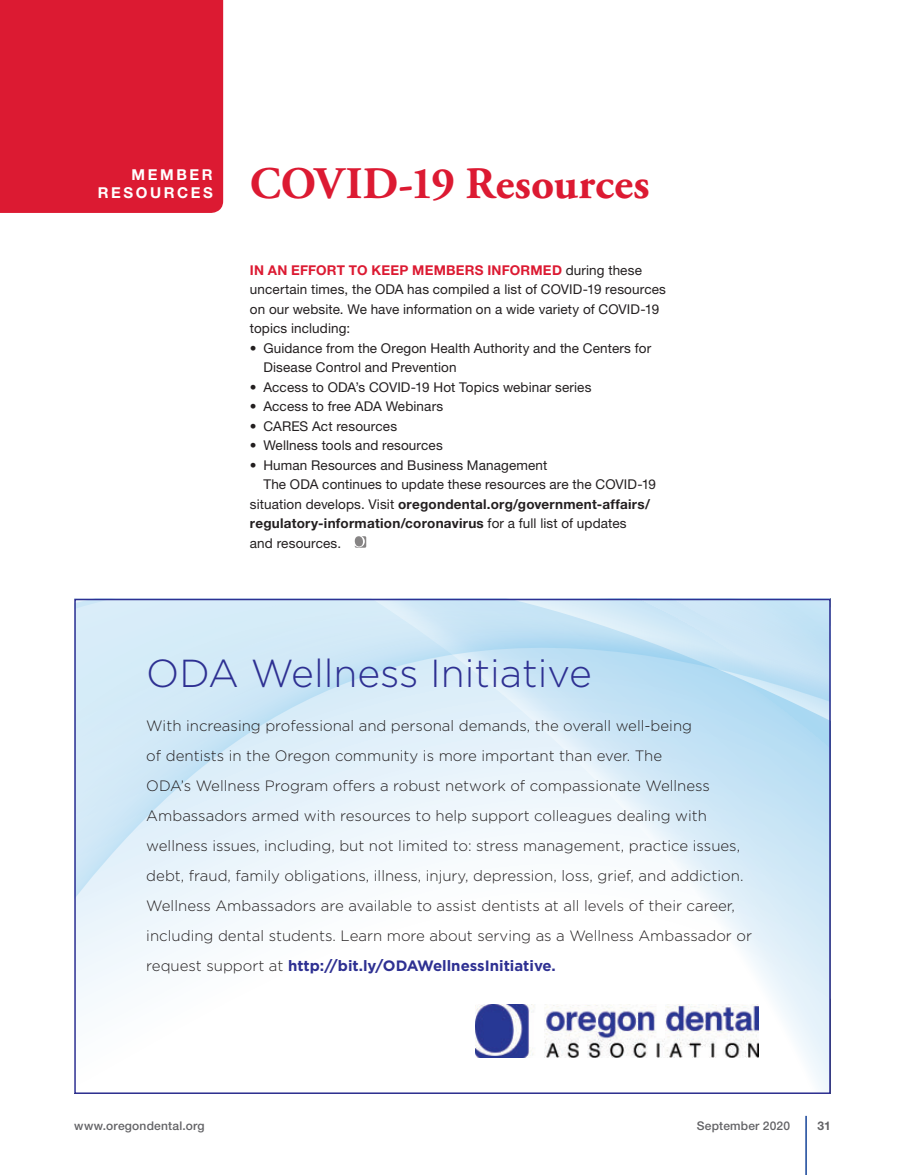
<style>
.page{position:relative;width:905px;height:1175px;background:#fff}
.page>*{position:absolute;margin:0;border:0;box-sizing:border-box;transform-origin:0 0}
.t1{font:700 45px "Adobe Garamond Pro";color:#dc1a32}
.t2{font:300 39px "Gotham";color:#2e3092}
.t3{font:300 15px/30px "Gotham";color:#231f20}
.t4{font:700 15px/18px "Helvetica Neue LT Std";letter-spacing:.175em;color:#fff;text-align:right}
.t5{font:13.5px/19.5px "Helvetica Neue LT Std";letter-spacing:.01em;color:#231f20}
.t6{font:700 13.5px "Helvetica Neue LT Std";letter-spacing:.02em;color:#231f20}
.t7{font:500 12px "Helvetica Neue LT Std";letter-spacing:.02em;color:#636366}
.t8{font:700 12px "Helvetica Neue LT Std";color:#636366}
.t9{font:9px "Helvetica";color:#000}
.s1{font-weight:700;color:#dc1a32}
.s2{font-weight:400}
.s3{font-weight:700;color:#2e3092}
</style>
<div class="page">
<div style="left:0;top:0;width:223px;height:213px;background:#dc1a32"></div>
<svg style="left:355px;top:536px;width:11px;height:11px"></svg>
<div style="left:355px;top:536px;width:8px;height:10px;background:#868484;border-radius:50%"></div>
<svg style="left:77px;top:601px;width:750px;height:490px"></svg>
<img style="left:475px;top:1004px;width:283px;height:54px">
<hr style="left:805px;top:1115px;width:1px;height:59px;background:#154398">
<p class="t4" style="left:98px;top:165px;width:116px">MEMBER<br>RESOURCES</p>
<h1 class="t1" style="left:250px;top:157px;width:401px">COVID-19 Resources</h1>
<p class="t5" style="left:250px;top:260px;width:417px"><span class="s1">IN AN EFFORT TO KEEP MEMBERS INFORMED</span> during these uncertain times, the ODA has compiled a list of COVID-19 resources on our website. We have information on a wide variety of COVID-19 topics including:</p>
<p class="t5" style="left:263px;top:338px;width:389px;text-indent:-14px">• Guidance from the Oregon Health Authority and the Centers for<br>Disease Control and Prevention</p>
<p class="t5" style="left:250px;top:377px;width:343px">• Access to ODA’s COVID-19 Hot Topics webinar series</p>
<p class="t5" style="left:250px;top:396px;width:195px">• Access to free ADA Webinars</p>
<p class="t5" style="left:250px;top:416px;width:149px">• CARES Act resources</p>
<p class="t5" style="left:250px;top:435px;width:194px">• Wellness tools and resources</p>
<p class="t5" style="left:250px;top:455px;width:299px">• Human Resources and Business Management</p>
<p class="t5" style="left:263px;top:474px;width:394px">The ODA continues to update these resources are the COVID-19</p>
<p class="t6" style="left:250px;top:495px;width:401px"><span class="s2">situation develops. Visit</span> oregondental.org/government-affairs/</p>
<p class="t6" style="left:250px;top:515px;width:378px">regulatory-information/coronavirus <span class="s2">for a full list of updates</span></p>
<p class="t5" style="left:250px;top:533px;width:93px">and resources.</p>
<h2 class="t2" style="left:146px;top:649px;width:447px">ODA Wellness Initiative</h2>
<p class="t3" style="left:146px;top:710px;width:607px">With increasing professional and personal demands, the overall well-being<br>of dentists in the Oregon community is more important than ever. The<br>ODA’s Wellness Program offers a robust network of compassionate Wellness Ambassadors armed with resources to help support colleagues dealing with wellness issues, including, but not limited to: stress management, practice issues, debt, fraud, family obligations, illness, injury, depression, loss, grief, and addiction.<br>Wellness Ambassadors are available to assist dentists at all levels of their career, including dental students. Learn more about serving as a Wellness Ambassador or request support at <span class="s3">http://bit.ly/ODAWellnessInitiative.</span></p>
<p class="t7" style="left:74px;top:1118px;width:132px">www.oregondental.org</p>
<p class="t7" style="left:697px;top:1118px;width:95px">September 2020</p>
<p class="t8" style="left:817px;top:1117px;width:15px">31</p>
<p class="t9" style="left:89px;top:1125px;width:106px">1012872_Editorial.indd 1</p>
<p class="t9" style="left:749px;top:1125px;width:78px">24/06/20 8:01 PM</p>
</div>
